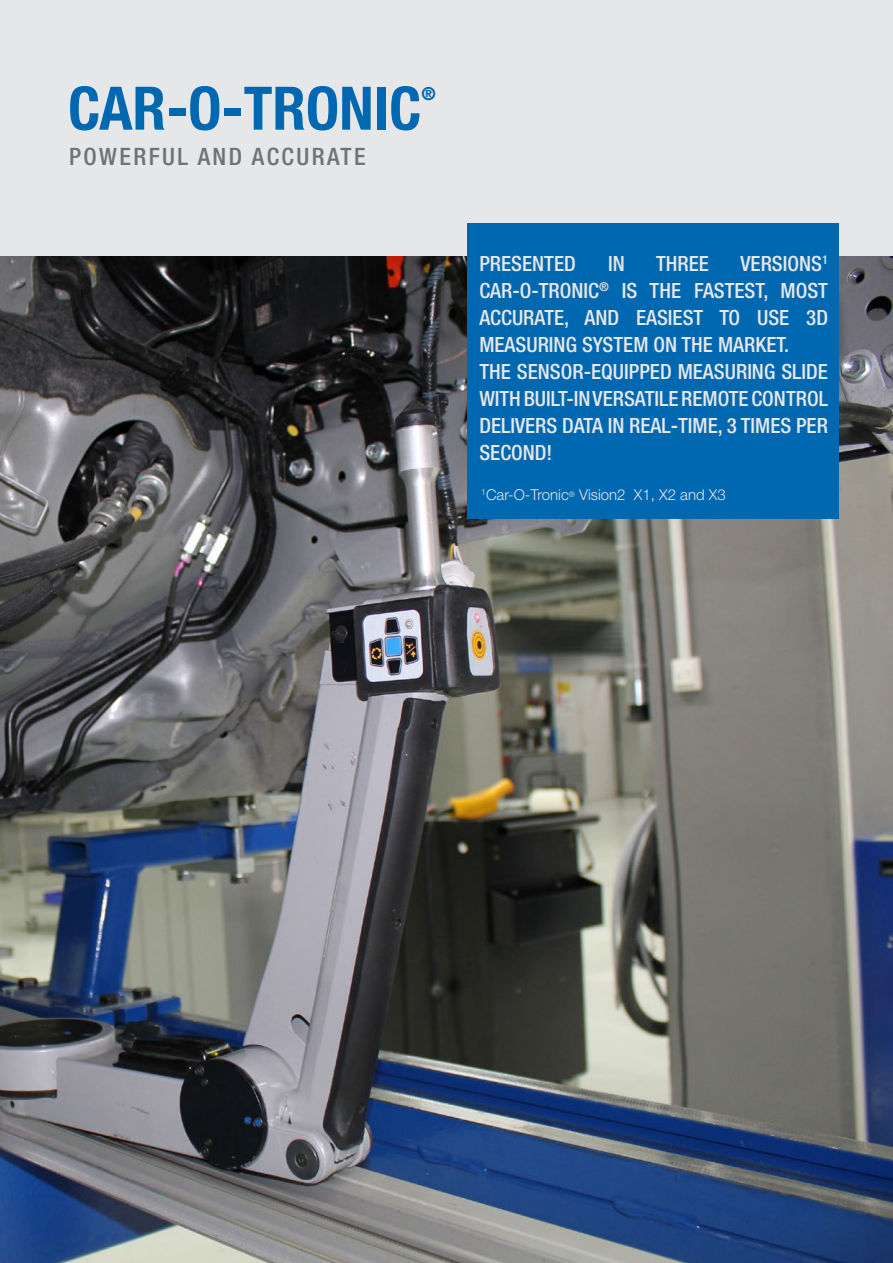
<style>
.page{position:relative;width:893px;height:1263px;background:#fff}
.page>*{position:absolute;margin:0;border:0;box-sizing:border-box;transform-origin:0 0}
.t1{font:700 condensed 60px "Helvetica Neue LT Pro";color:#0067b1}
.t2{font:500 condensed 24px "Helvetica Neue LT Pro";letter-spacing:.1em;color:#717275}
.t3{font:500 condensed 21px/27px "Helvetica Neue LT Pro";color:#e6e7e8;text-align:justify}
.t4{font:700 condensed 18px "Helvetica Neue LT Pro";color:#0067b1}
.t5{font:300 15px "Helvetica Neue LT Pro";color:#e6e7e8}
</style>
<div class="page">
<img style="left:0;top:256px;width:893px;height:1007px">
<div style="left:0;top:0;width:893px;height:255px;background:#e6e7e8"></div>
<div style="left:468px;top:223px;width:371px;height:296px;background:#0067b1"></div>
<p class="t1" style="left:68px;top:72px;width:355px">CAR-O-TRONIC</p>
<p class="t4" style="left:421px;top:82px;width:16px">®</p>
<p class="t2" style="left:69px;top:142px;width:298px">POWERFUL AND ACCURATE</p>
<p class="t3" style="left:479px;top:249px;width:350px;text-indent:261px">VERSIONS<sup>1<br></sup>CAR-O-TRONIC<sup>®</sup> IS THE FASTEST, MOST ACCURATE, AND EASIEST TO USE 3D MEASURING SYSTEM ON THE MARKET.</p>
<p class="t3" style="left:479px;top:357px;width:350px">THE SENSOR-EQUIPPED MEASURING SLIDE WITH BUILT-IN VERSATILE REMOTE CONTROL DELIVERS DATA IN REAL-TIME, 3 TIMES PER SECOND!</p>
<p class="t3" style="left:479px;top:249px;width:98px">PRESENTED</p>
<p class="t3" style="left:608px;top:249px;width:18px">IN</p>
<p class="t3" style="left:656px;top:249px;width:54px">THREE</p>
<p class="t5" style="left:481px;top:485px;width:246px"><sup>1</sup>Car-O-Tronic<sup>®</sup> Vision2 X1, X2 and X3</p>
</div>
